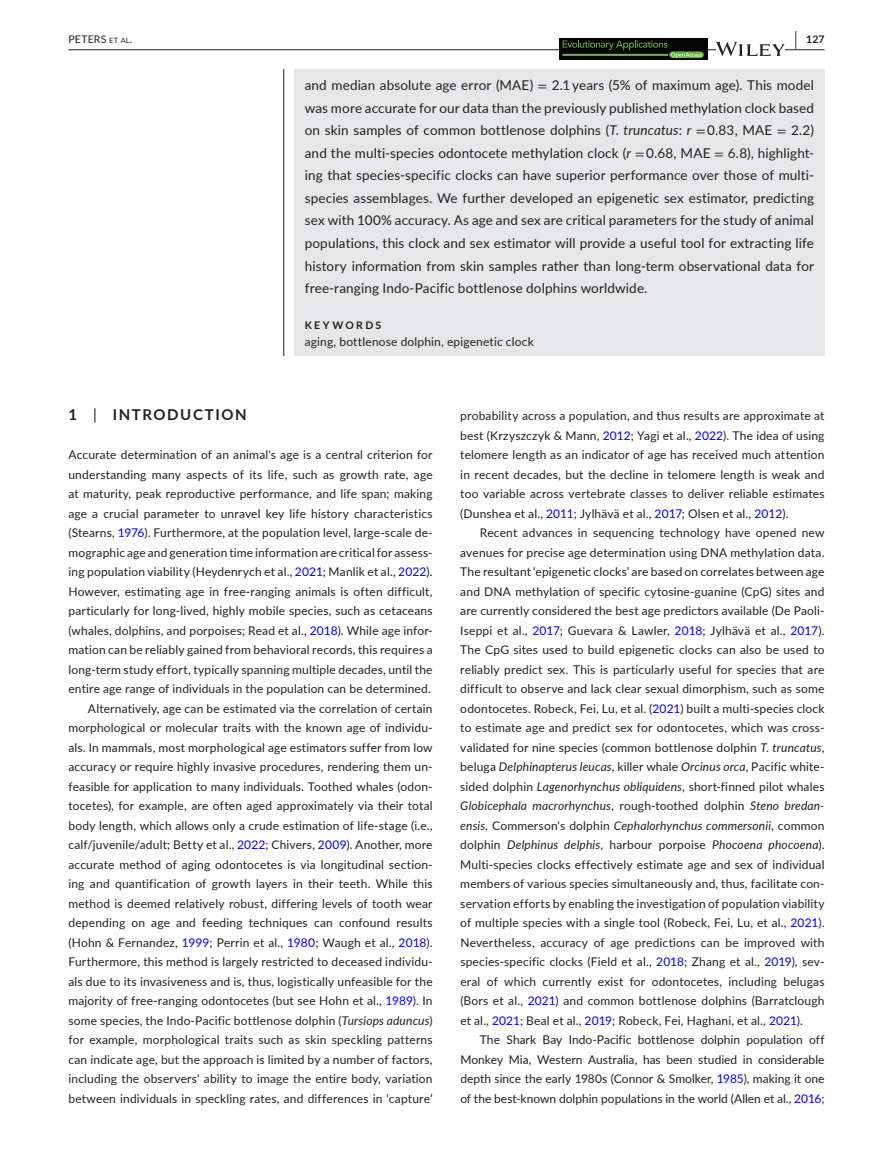
<style>
.page{position:relative;width:893px;height:1174px;background:#fff}
.page>*{position:absolute;margin:0;border:0;box-sizing:border-box;transform-origin:0 0}
.t1{font:700 15px "Lato";letter-spacing:.105em;color:#231f20}
.t2{font:13.5px/22.5px "Lato";letter-spacing:.01em;color:#231f20;text-align:justify}
.t3{font:12px/19.5px "Lato";letter-spacing:.015em;color:#231f20;text-align:justify}
.t4{font:700 10.5px "Lato";letter-spacing:.22em;color:#231f20}
.t5{font:10.5px "Lato";letter-spacing:.02em;color:#231f20}
.s1{font-size:7.35px}
.s2{font-size:19.5px}
.s3{font-family:"STIX"}
.s4{font-style:italic}
.s5{font-weight:400}
.s6{color:#00f}
</style>
<div class="page">
<hr style="left:68px;top:49px;width:756px;height:1px;background:#231f20">
<div style="left:559px;top:38px;width:149px;height:22px;background:#040503"></div>
<svg style="left:562px;top:40px;width:142px;height:18px"></svg>
<svg style="left:716px;top:42px;width:69px;height:14px"></svg>
<div style="left:294px;top:69px;width:530px;height:287px;background:#e6e7e9"></div>
<hr style="left:283px;top:69px;width:1px;height:287px;background:#231f20">
<p class="t5" style="left:68px;top:31px;width:65px">PETERS <span class="s1">et al</span>.</p>
<p class="t4" style="left:795px;top:31px;width:31px"><span class="s2">|</span> 127</p>
<p class="t2" style="left:305px;top:74px;width:511px">and median absolute age error (MAE) <span class="s3">=</span> 2.1 years (5% of maximum age). This model was more accurate for our data than the previously published methylation clock based on skin samples of common bottlenose dolphins (<span class="s4">T. truncatus</span>: <span class="s4">r</span> <span class="s3">=</span> 0.83, MAE <span class="s3">=</span> 2.2) and the multi-species odontocete methylation clock (<span class="s4">r</span> <span class="s3">=</span> 0.68, MAE <span class="s3">=</span> 6.8), highlight&shy;ing that species-specific clocks can have superior performance over those of multi&shy;species assemblages. We further developed an epigenetic sex estimator, predicting sex with 100% accuracy. As age and sex are critical parameters for the study of animal populations, this clock and sex estimator will provide a useful tool for extracting life history information from skin samples rather than long-term observational data for free-ranging Indo-Pacific bottlenose dolphins worldwide.</p>
<p class="t4" style="left:305px;top:317px;width:78px">KEYWORDS</p>
<p class="t3" style="left:305px;top:331px;width:231px">aging, bottlenose dolphin, epigenetic clock</p>
<p class="t1" style="left:68px;top:404px;width:180px">1 <span class="s5">|</span> INTRODUCTION</p>
<p class="t3" style="left:68px;top:444px;width:366px;text-align:right">Accurate determination of an animal's age is a central criterion for understanding many aspects of its life, such as growth rate, age at maturity, peak reproductive performance, and life span; making age a crucial parameter to unravel key life history characteristics (Stearns, <span class="s6">1976</span>). Furthermore, at the population level, large-scale de&shy;mographic age and generation time information are critical for assess&shy;ing population viability (Heydenrych et al., <span class="s6">2021</span>; Manlik et al., <span class="s6">2022</span>).<br>However, estimating age in free-ranging animals is often difficult, particularly for long-lived, highly mobile species, such as cetaceans (whales, dolphins, and porpoises; Read et al., <span class="s6">2018</span>). While age infor&shy;mation can be reliably gained from behavioral records, this requires a long-term study effort, typically spanning multiple decades, until the entire age range of individuals in the population can be determined.<br>Alternatively, age can be estimated via the correlation of certain morphological or molecular traits with the known age of individu&shy;als. In mammals, most morphological age estimators suffer from low accuracy or require highly invasive procedures, rendering them un&shy;feasible for application to many individuals. Toothed whales (odon&shy;tocetes), for example, are often aged approximately via their total body length, which allows only a crude estimation of life-stage (i.e., calf/juvenile/adult; Betty et al., <span class="s6">2022</span>; Chivers, <span class="s6">2009</span>). Another, more accurate method of aging odontocetes is via longitudinal section&shy;ing and quantification of growth layers in their teeth. While this method is deemed relatively robust, differing levels of tooth wear depending on age and feeding techniques can confound results (Hohn &amp; Fernandez, <span class="s6">1999</span>; Perrin et al., <span class="s6">1980</span>; Waugh et al., <span class="s6">2018</span>).<br>Furthermore, this method is largely restricted to deceased individu&shy;als due to its invasiveness and is, thus, logistically unfeasible for the majority of free-ranging odontocetes (but see Hohn et al., <span class="s6">1989</span>). In some species, the Indo-Pacific bottlenose dolphin (<span class="s4">Tursiops aduncus</span>) for example, morphological traits such as skin speckling patterns can indicate age, but the approach is limited by a number of factors, including the observers' ability to image the entire body, variation between individuals in speckling rates, and differences in ‘capture’</p>
<p class="t3" style="left:460px;top:405px;width:366px">probability across a population, and thus results are approximate at best (Krzyszczyk &amp; Mann, <span class="s6">2012</span>; Yagi et al., <span class="s6">2022</span>). The idea of using telomere length as an indicator of age has received much attention in recent decades, but the decline in telomere length is weak and too variable across vertebrate classes to deliver reliable estimates (Dunshea et al., <span class="s6">2011</span>; Jylhävä et al., <span class="s6">2017</span>; Olsen et al., <span class="s6">2012</span>).</p>
<p class="t3" style="left:460px;top:522px;width:366px;text-indent:20px">Recent advances in sequencing technology have opened new avenues for precise age determination using DNA methylation data.<br>The resultant ‘epigenetic clocks’ are based on correlates between age and DNA methylation of specific cytosine-guanine (CpG) sites and are currently considered the best age predictors available (De Paoli-Iseppi et al., <span class="s6">2017</span>; Guevara &amp; Lawler, <span class="s6">2018</span>; Jylhävä et al., <span class="s6">2017</span>).<br>The CpG sites used to build epigenetic clocks can also be used to reliably predict sex. This is particularly useful for species that are difficult to observe and lack clear sexual dimorphism, such as some odontocetes. Robeck, Fei, Lu, et al. (<span class="s6">2021</span>) built a multi-species clock to estimate age and predict sex for odontocetes, which was cross&shy;validated for nine species (common bottlenose dolphin <span class="s4">T. truncatus</span>, beluga <span class="s4">Delphinapterus leucas</span>, killer whale <span class="s4">Orcinus orca</span>, Pacific white&shy;sided dolphin <span class="s4">Lagenorhynchus obliquidens</span>, short-finned pilot whales <span class="s4">Globicephala macrorhynchus</span>, rough-toothed dolphin <span class="s4">Steno bredan&shy;ensis</span>, Commerson's dolphin <span class="s4">Cephalorhynchus commersonii</span>, common dolphin <span class="s4">Delphinus delphis</span>, harbour porpoise <span class="s4">Phocoena phocoena</span>).<br>Multi-species clocks effectively estimate age and sex of individual members of various species simultaneously and, thus, facilitate con&shy;servation efforts by enabling the investigation of population viability of multiple species with a single tool (Robeck, Fei, Lu, et al., <span class="s6">2021</span>).<br>Nevertheless, accuracy of age predictions can be improved with species-specific clocks (Field et al., <span class="s6">2018</span>; Zhang et al., <span class="s6">2019</span>), sev&shy;eral of which currently exist for odontocetes, including belugas (Bors et al., <span class="s6">2021</span>) and common bottlenose dolphins (Barratclough et al., <span class="s6">2021</span>; Beal et al., <span class="s6">2019</span>; Robeck, Fei, Haghani, et al., <span class="s6">2021</span>).</p>
<p class="t3" style="left:460px;top:1029px;width:366px;text-indent:20px">The Shark Bay Indo-Pacific bottlenose dolphin population off Monkey Mia, Western Australia, has been studied in considerable depth since the early 1980s (Connor &amp; Smolker, <span class="s6">1985</span>), making it one of the best-known dolphin populations in the world (Allen et al., <span class="s6">2016</span>;</p>
</div>
